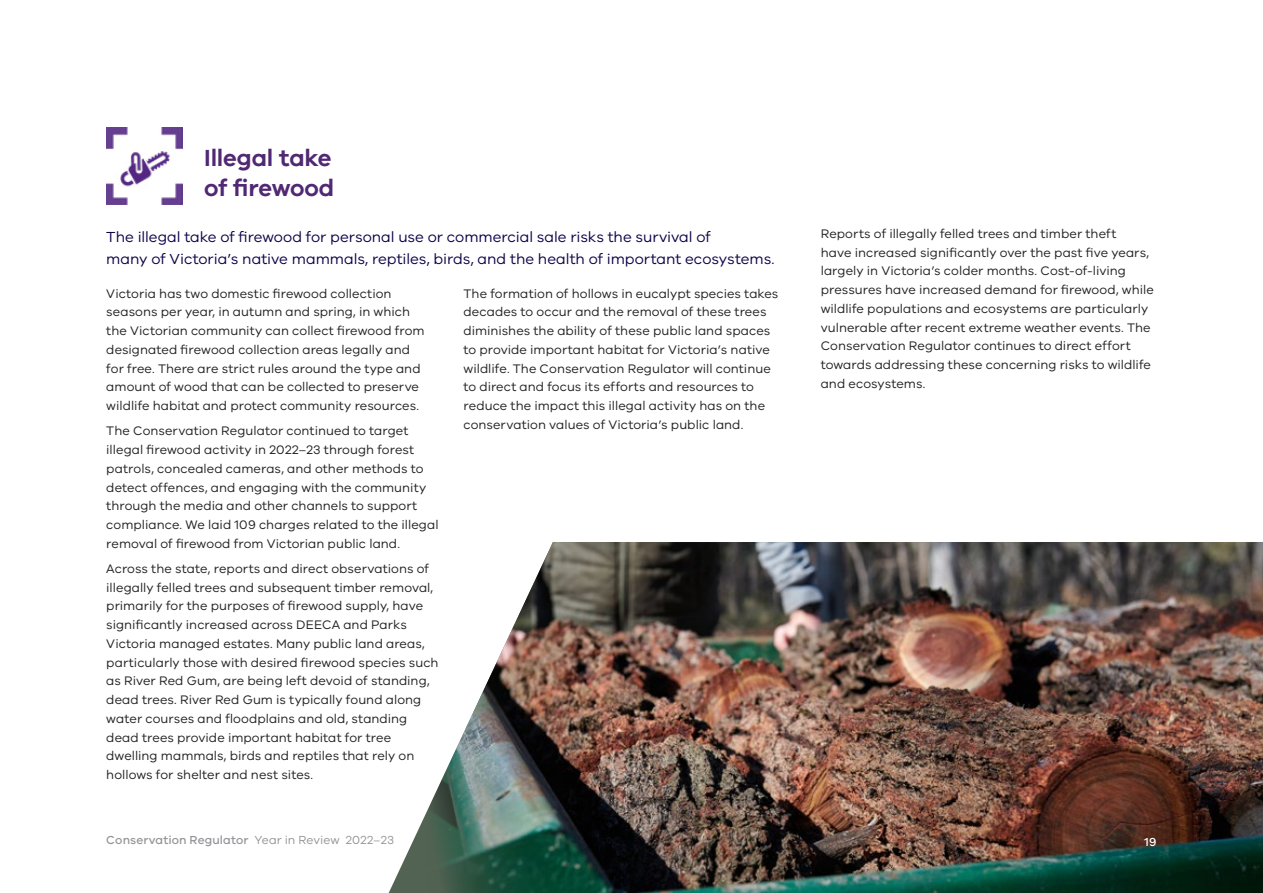
<style>
.page{position:relative;width:1263px;height:893px;background:#fff}
.page>*{position:absolute;margin:0;border:0;box-sizing:border-box;transform-origin:0 0}
.Target_h1{font:600 24px/30px "VIC";letter-spacing:-.005em;color:#512873}
.intro_03{font:15px/22.5px "VIC";letter-spacing:-.005em;color:#100249}
.P_01{font:12.75px/18.8px "VIC";letter-spacing:.005em;color:#231f20}
.t1{font:500 12px "VIC";letter-spacing:.005em;color:#939598}
.Folio{font:500 12px "VIC";color:#fff}
.s1{font-weight:400}
</style>
<div class="page">
<svg style="left:389px;top:811px;width:38px;height:82px"></svg>
<img style="left:427px;top:542px;width:836px;height:351px">
<img style="left:106px;top:128px;width:77px;height:76px">
<p class="Target_h1" style="left:204px;top:142px;width:132px">Illegal take of firewood</p>
<p class="intro_03" style="left:106px;top:225px;width:670px">The illegal take of firewood for personal use or commercial sale risks the survival of<br>many of Victoria’s native mammals, reptiles, birds, and the health of important ecosystems.</p>
<p class="P_01" style="left:106px;top:284px;width:320px">Victoria has two domestic firewood collection seasons per year, in autumn and spring, in which the Victorian community can collect firewood from designated firewood collection areas legally and for free. There are strict rules around the type and amount of wood that can be collected to preserve wildlife habitat and protect community resources.</p>
<p class="P_01" style="left:106px;top:421px;width:334px">The Conservation Regulator continued to target illegal firewood activity in 2022–23 through forest patrols, concealed cameras, and other methods to detect offences, and engaging with the community through the media and other channels to support compliance. We laid 109 charges related to the illegal removal of firewood from Victorian public land.</p>
<p class="P_01" style="left:106px;top:559px;width:334px">Across the state, reports and direct observations of illegally felled trees and subsequent timber removal, primarily for the purposes of firewood supply, have significantly increased across DEECA and Parks Victoria managed estates. Many public land areas, particularly those with desired firewood species such as River Red Gum, are being left devoid of standing, dead trees. River Red Gum is typically found along water courses and floodplains and old, standing dead trees provide important habitat for tree dwelling mammals, birds and reptiles that rely on hollows for shelter and nest sites.</p>
<p class="P_01" style="left:463px;top:284px;width:316px">The formation of hollows in eucalypt species takes decades to occur and the removal of these trees diminishes the ability of these public land spaces to provide important habitat for Victoria’s native wildlife. The Conservation Regulator will continue to direct and focus its efforts and resources to reduce the impact this illegal activity has on the conservation values of Victoria’s public land.</p>
<p class="P_01" style="left:821px;top:224px;width:335px">Reports of illegally felled trees and timber theft<br>have increased significantly over the past five years, largely in Victoria’s colder months. Cost-of-living pressures have increased demand for firewood, while wildlife populations and ecosystems are particularly vulnerable after recent extreme weather events. The Conservation Regulator continues to direct effort towards addressing these concerning risks to wildlife and ecosystems.</p>
<p class="t1" style="left:106px;top:833px;width:289px">Conservation Regulator <span class="s1">Year in Review 2022–23</span></p>
<p class="Folio" style="left:1144px;top:834px;width:13px">19</p>
</div>
